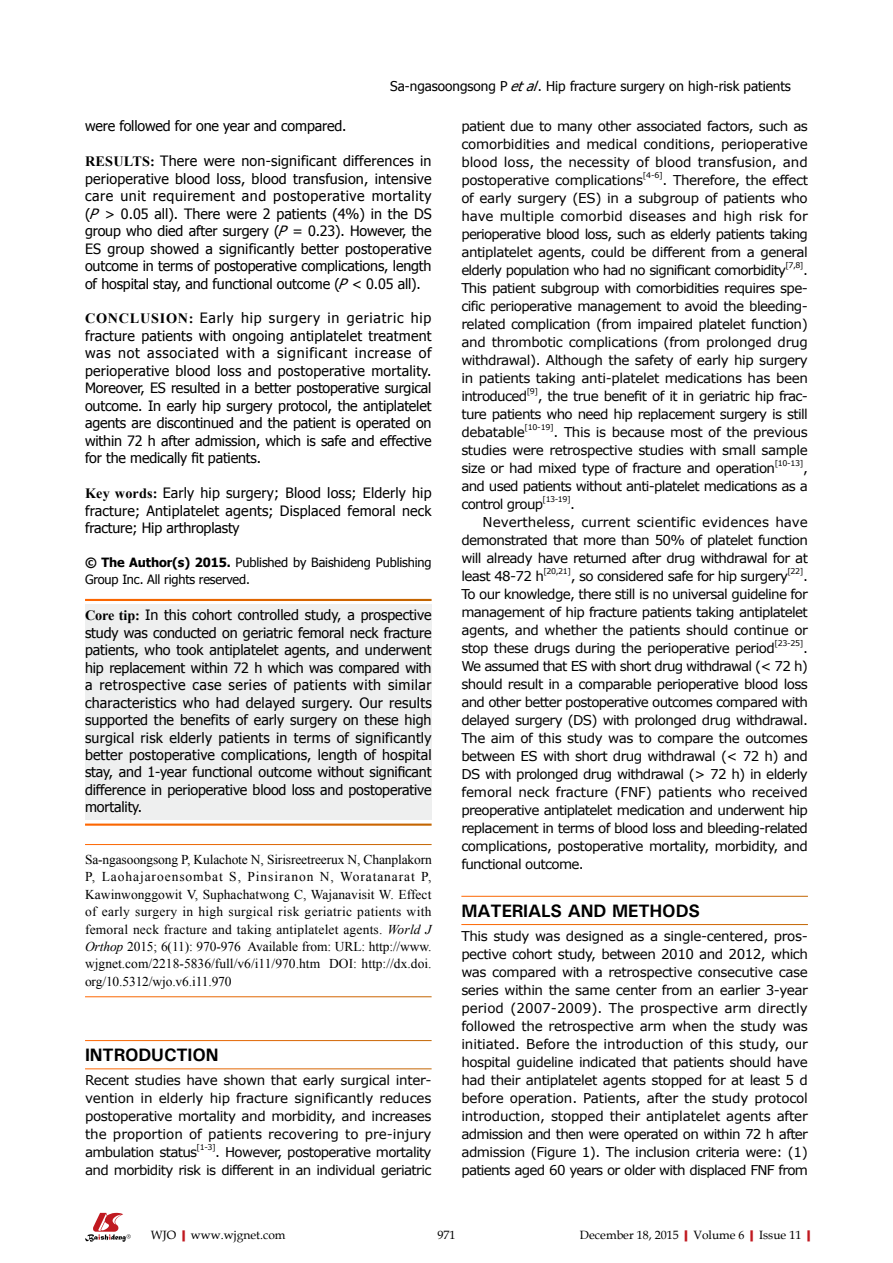
<style>
.page{position:relative;width:893px;height:1263px;background:#fff}
.page>*{position:absolute;margin:0;border:0;box-sizing:border-box;transform-origin:0 0}
.t1{font:700 18px "Univers";letter-spacing:-.01em;color:#000}
.t2{font:14.25px/17.4px "Tahoma";letter-spacing:-.01em;color:#000;text-align:justify}
.t3{font:13.5px/18px "Verdana";letter-spacing:-.045em;color:#000;text-align:justify}
.t4{font:13.5px/17.4px "Times New Roman";color:#000;text-align:justify}
.t5{font:13.5px "Tahoma";color:#000}
.t6{font:13.5px "Verdana";color:#000}
.t7{font:12.75px/17.4px "Tahoma";letter-spacing:-.01em;color:#000}
.t8{font:12px "Book Antiqua";color:#000}
.t9{font:7.8px "Verdana";letter-spacing:-.045em;color:#000}
.s1{font-style:italic}
.s2{font-family:"Times New Roman";font-weight:700}
.s3{font-weight:700}
.s4{font-weight:700;color:#c01920}
</style>
<div class="page">
<div style="left:85px;top:605px;width:347px;height:215px;background:#eeefef"></div>
<svg style="left:85px;top:1213px;width:46px;height:29px"></svg>
<p class="t5" style="left:390px;top:77px;width:402px">Sa-ngasoongsong P <span class="s1">etal</span>. Hip fracture surgery on high-risk patients</p>
<p class="t2" style="left:85px;top:117px;width:263px">were followed for one year and compared.</p>
<p class="t2" style="left:85px;top:152px;width:348px"><span class="s2">RESULTS:</span> There were non-significant differences in perioperative blood loss, blood transfusion, intensive care unit requirement and postoperative mortality (<span class="s1">P</span> &gt; 0.05 all). There were 2 patients (4%) in the DS group who died after surgery (<span class="s1">P</span> = 0.23). However, the ES group showed a significantly better postoperative outcome in terms of postoperative complications, length of hospital stay, and functional outcome (<span class="s1">P</span> &lt; 0.05 all).</p>
<p class="t2" style="left:85px;top:309px;width:348px"><span class="s2">CONCLUSION:</span> Early hip surgery in geriatric hip fracture patients with ongoing antiplatelet treatment was not associated with a significant increase of perioperative blood loss and postoperative mortality.<br>Moreover, ES resulted in a better postoperative surgical outcome. In early hip surgery protocol, the antiplatelet agents are discontinued and the patient is operated on within 72 h after admission, which is safe and effective for the medically fit patients.</p>
<p class="t2" style="left:85px;top:483px;width:348px"><span class="s2">Key words:</span> Early hip surgery; Blood loss; Elderly hip fracture; Antiplatelet agents; Displaced femoral neck fracture; Hip arthroplasty</p>
<p class="t7" style="left:85px;top:553px;width:348px"><span class="s3">© The Author(s) 2015.</span> Published by Baishideng Publishing<br>Group Inc. All rights reserved.</p>
<p class="t2" style="left:85px;top:606px;width:348px"><span class="s2">Core tip:</span> In this cohort controlled study, a prospective study was conducted on geriatric femoral neck fracture patients, who took antiplatelet agents, and underwent hip replacement within 72 h which was compared with a retrospective case series of patients with similar characteristics who had delayed surgery. Our results supported the benefits of early surgery on these high surgical risk elderly patients in terms of significantly better postoperative complications, length of hospital stay, and 1-year functional outcome without significant difference in perioperative blood loss and postoperative mortality.</p>
<p class="t4" style="left:85px;top:850px;width:348px">Sa-ngasoongsong P, Kulachote N, Sirisreetreerux N, Chanplakorn P, Laohajaroensombat S, Pinsiranon N, Woratanarat P, Kawinwonggowit V, Suphachatwong C, Wajanavisit W. Effect of early surgery in high surgical risk geriatric patients with femoral neck fracture and taking antiplatelet agents. <span class="s1">World J Orthop</span> 2015; 6(11): 970-976 Available from: URL: http://www. wjgnet.com/2218-5836/full/v6/i11/970.htm DOI: http://dx.doi. org/10.5312/wjo.v6.i11.970</p>
<p class="t1" style="left:85px;top:1044px;width:135px">INTRODUCTION</p>
<p class="t3" style="left:85px;top:1070px;width:348px">Recent studies have shown that early surgical inter&shy;vention in elderly hip fracture significantly reduces postoperative mortality and morbidity, and increases the proportion of patients recovering to pre-injury ambulation status</p>
<p class="t9" style="left:197px;top:1142px;width:21px">[1-3]</p>
<p class="t3" style="left:85px;top:1142px;width:348px;text-align:right">. However, postoperative mortality<br>and morbidity risk is different in an individual geriatric</p>
<p class="t3" style="left:461px;top:116px;width:348px">patient due to many other associated factors, such as comorbidities and medical conditions, perioperative blood loss, the necessity of blood transfusion, and postoperative complications</p>
<p class="t9" style="left:643px;top:170px;width:21px">[4-6]</p>
<p class="t3" style="left:461px;top:170px;width:348px;text-indent:201px">. Therefore, the effect of early surgery (ES) in a subgroup of patients who have multiple comorbid diseases and high risk for perioperative blood loss, such as elderly patients taking antiplatelet agents, could be different from a general elderly population who had no significant comorbidity</p>
<p class="t9" style="left:785px;top:260px;width:20px">[7,8]</p>
<p class="t3" style="left:461px;top:260px;width:348px;text-align:left;text-indent:342px">.<br>This patient subgroup with comorbidities requires spe&shy;cific perioperative management to avoid the bleeding&shy;related complication (from impaired platelet function) and thrombotic complications (from prolonged drug withdrawal). Although the safety of early hip surgery in patients taking anti-platelet medications has been introduced</p>
<p class="t9" style="left:527px;top:386px;width:13px">[9]</p>
<p class="t3" style="left:461px;top:386px;width:348px;text-indent:76px">, the true benefit of it in geriatric hip frac&shy;ture patients who need hip replacement surgery is still debatable</p>
<p class="t9" style="left:524px;top:422px;width:31px">[10-19]</p>
<p class="t3" style="left:461px;top:422px;width:348px;text-indent:92px">. This is because most of the previous studies were retrospective studies with small sample size or had mixed type of fracture and operation</p>
<p class="t9" style="left:775px;top:458px;width:30px">[10-13]</p>
<p class="t3" style="left:461px;top:458px;width:348px;text-indent:342px">, and used patients without anti-platelet medications as a control group</p>
<p class="t9" style="left:543px;top:494px;width:30px">[13-19]</p>
<p class="t3" style="left:570px;top:494px;width:6px">.</p>
<p class="t6" style="left:483px;top:513px;width:327px">Nevertheless, current scientific evidences have</p>
<p class="t3" style="left:461px;top:530px;width:348px">demonstrated that more than 50% of platelet function</p>
<p class="t3" style="left:461px;top:548px;width:348px">will already have returned after drug withdrawal for at</p>
<p class="t3" style="left:461px;top:566px;width:84px">least 48-72 h</p>
<p class="t9" style="left:543px;top:566px;width:29px">[20,21]</p>
<p class="t3" style="left:571px;top:566px;width:219px">, so considered safe for hip surgery</p>
<p class="t9" style="left:787px;top:566px;width:17px">[22]</p>
<p class="t3" style="left:461px;top:566px;width:348px;text-indent:342px">.<br>To our knowledge, there still is no universal guideline for management of hip fracture patients taking antiplatelet agents, and whether the patients should continue or stop these drugs during the perioperative period</p>
<p class="t9" style="left:774px;top:638px;width:30px">[23-25]</p>
<p class="t3" style="left:461px;top:638px;width:348px;text-indent:342px">.<br>We assumed that ES with short drug withdrawal (&lt; 72 h) should result in a comparable perioperative blood loss and other better postoperative outcomes compared with delayed surgery (DS) with prolonged drug withdrawal.<br>The aim of this study was to compare the outcomes between ES with short drug withdrawal (&lt; 72 h) and DS with prolonged drug withdrawal (&gt; 72 h) in elderly femoral neck fracture (FNF) patients who received preoperative antiplatelet medication and underwent hip replacement in terms of blood loss and bleeding-related complications, postoperative mortality, morbidity, and functional outcome.</p>
<p class="t1" style="left:461px;top:900px;width:240px">MATERIALS AND METHODS</p>
<p class="t3" style="left:461px;top:926px;width:348px">This study was designed as a single-centered, pros&shy;pective cohort study, between 2010 and 2012, which was compared with a retrospective consecutive case series within the same center from an earlier 3-year period (2007-2009). The prospective arm directly followed the retrospective arm when the study was initiated. Before the introduction of this study, our hospital guideline indicated that patients should have had their antiplatelet agents stopped for at least 5 d before operation. Patients, after the study protocol introduction, stopped their antiplatelet agents after admission and then were operated on within 72 h after admission (Figure 1). The inclusion criteria were: (1) patients aged 60 years or older with displaced FNF from</p>
<p class="t8" style="left:151px;top:1226px;width:136px">WJO<span class="s4">|</span>www.wjgnet.com</p>
<p class="t8" style="left:437px;top:1226px;width:19px">971</p>
<p class="t8" style="left:580px;top:1226px;width:237px">December 18, 2015<span class="s4">|</span>Volume 6<span class="s4">|</span>Issue 11<span class="s4">|</span></p>
</div>
